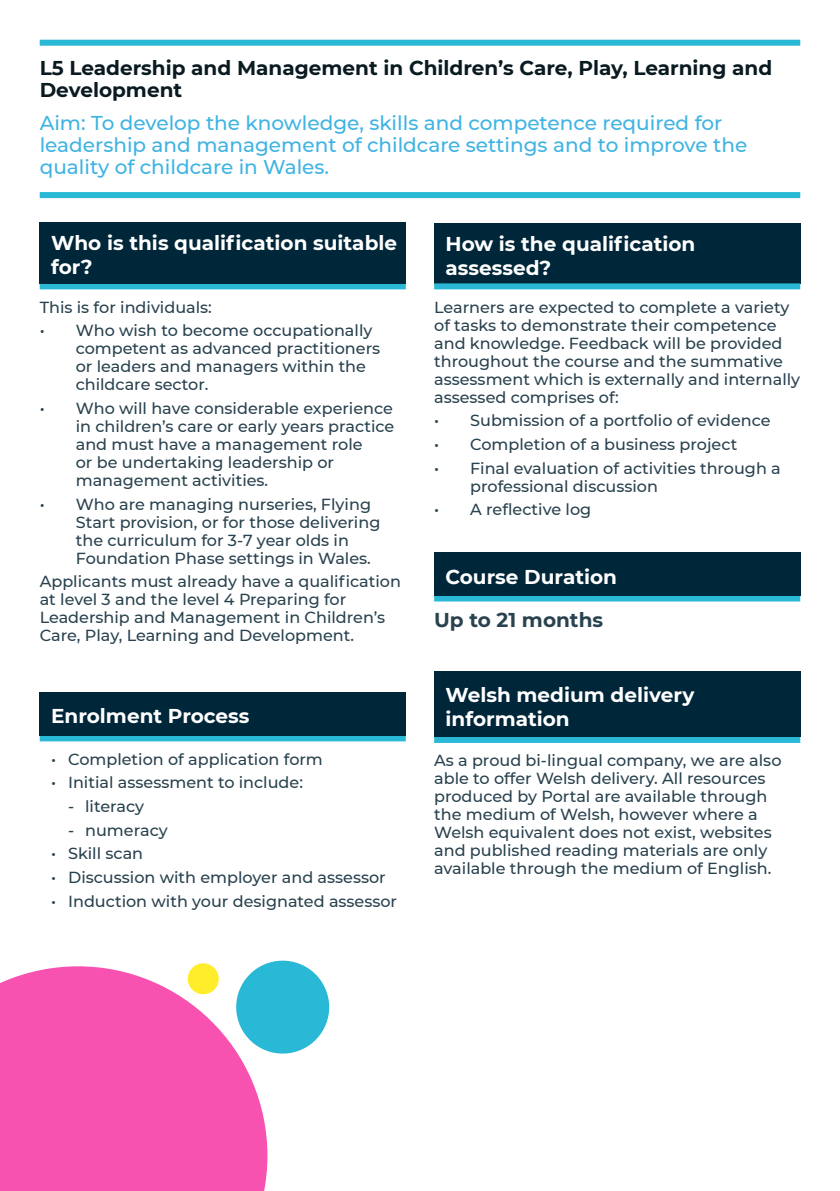
<style>
.page{position:relative;width:840px;height:1191px;background:#fff}
.page>*{position:absolute;margin:0;border:0;box-sizing:border-box;transform-origin:0 0}
.t1{font:500 20px/22px "Montserrat";color:#40b3e3}
.t2{font:700 20px/24px "Montserrat";color:#fff}
.t3{font:700 20px/22px "Montserrat";color:#0a1a21}
.t4{font:700 20px "Montserrat";color:#29424f}
.t5{font:500 16px/18px "Montserrat";color:#29424f}
</style>
<div class="page">
<div style="left:434px;top:223px;width:365px;height:60px;background:#002639"></div>
<div style="left:40px;top:40px;width:759px;height:6px;background:#29b8d6"></div>
<div style="left:40px;top:192px;width:759px;height:6px;background:#29b8d6"></div>
<div style="left:40px;top:283px;width:365px;height:6px;background:#29b8d6"></div>
<div style="left:40px;top:735px;width:365px;height:6px;background:#29b8d6"></div>
<div style="left:434px;top:283px;width:365px;height:6px;background:#29b8d6"></div>
<div style="left:434px;top:595px;width:365px;height:6px;background:#29b8d6"></div>
<div style="left:434px;top:737px;width:365px;height:6px;background:#29b8d6"></div>
<div style="left:40px;top:222px;width:365px;height:61px;background:#002639"></div>
<div style="left:40px;top:692px;width:365px;height:43px;background:#002639"></div>
<div style="left:434px;top:552px;width:365px;height:43px;background:#002639"></div>
<div style="left:434px;top:671px;width:365px;height:66px;background:#002639"></div>
<svg style="left:284px;top:960px;width:46px;height:94px"></svg>
<svg style="left:0;top:960px;width:284px;height:231px;background:#ed71bb"></svg>
<p class="t3" style="left:40px;top:56px;width:733px">L5 Leadership and Management in Children’s Care, Play, Learning and<br>Development</p>
<p class="t1" style="left:40px;top:111px;width:708px">Aim: To develop the knowledge, skills and competence required for leadership and management of childcare settings and to improve the quality of childcare in Wales.</p>
<p class="t2" style="left:51px;top:230px;width:347px">Who is this qualification suitable for?</p>
<p class="t5" style="left:40px;top:297px;width:174px">This is for individuals:</p>
<p class="t5" style="left:76px;top:321px;width:306px;text-indent:-36px">• Who wish to become occupationally competent as advanced practitioners or leaders and managers within the childcare sector.</p>
<p class="t5" style="left:76px;top:399px;width:320px;text-indent:-36px">• Who will have considerable experience in children’s care or early years practice and must have a management role<br>or be undertaking leadership or management activities.</p>
<p class="t5" style="left:76px;top:494px;width:306px;text-indent:-36px">• Who are managing nurseries, Flying Start provision, or for those delivering the curriculum for 3-7 year olds in Foundation Phase settings in Wales.</p>
<p class="t5" style="left:40px;top:572px;width:362px">Applicants must already have a qualification at level 3 and the level 4 Preparing for Leadership and Management in Children’s Care, Play, Learning and Development.</p>
<p class="t2" style="left:51px;top:703px;width:200px">Enrolment Process</p>
<p class="t5" style="left:51px;top:749px;width:273px">• Completion of application form</p>
<p class="t5" style="left:51px;top:773px;width:253px">• Initial assessment to include:</p>
<p class="t5" style="left:68px;top:796px;width:78px">- literacy</p>
<p class="t5" style="left:68px;top:820px;width:101px">- numeracy</p>
<p class="t5" style="left:51px;top:844px;width:93px">• Skill scan</p>
<p class="t5" style="left:51px;top:867px;width:336px">• Discussion with employer and assessor</p>
<p class="t5" style="left:51px;top:891px;width:347px">• Induction with your designated assessor</p>
<p class="t2" style="left:445px;top:231px;width:251px">How is the qualification assessed?</p>
<p class="t5" style="left:434px;top:297px;width:367px">Learners are expected to complete a variety of tasks to demonstrate their competence and knowledge. Feedback will be provided throughout the course and the summative assessment which is externally and internally assessed comprises of:</p>
<p class="t5" style="left:434px;top:411px;width:338px">• Submission of a portfolio of evidence</p>
<p class="t5" style="left:434px;top:435px;width:304px">• Completion of a business project</p>
<p class="t5" style="left:470px;top:458px;width:312px;text-indent:-36px">• Final evaluation of activities through a professional discussion</p>
<p class="t5" style="left:434px;top:500px;width:158px">• A reflective log</p>
<p class="t2" style="left:445px;top:563px;width:173px">Course Duration</p>
<p class="t4" style="left:434px;top:605px;width:170px">Up to 21 months</p>
<p class="t2" style="left:445px;top:681px;width:250px">Welsh medium delivery information</p>
<p class="t5" style="left:434px;top:751px;width:348px">As a proud bi-lingual company, we are also able to offer Welsh delivery. All resources produced by Portal are available through the medium of Welsh, however where a Welsh equivalent does not exist, websites and published reading materials are only available through the medium of English.</p>
</div>
